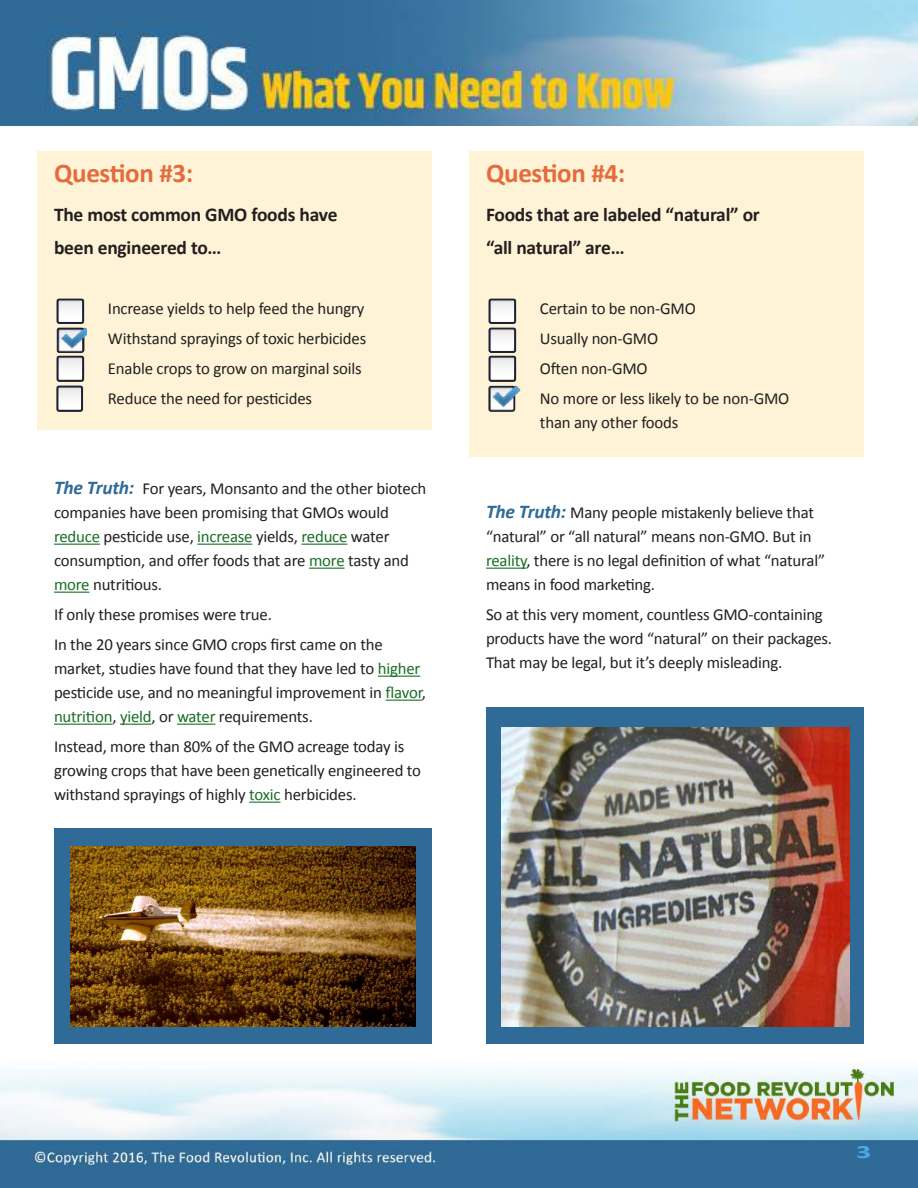
<style>
.page{position:relative;width:918px;height:1188px;background:#fff}
.page>*{position:absolute;margin:0;border:0;box-sizing:border-box;transform-origin:0 0}
.t1{font:700 27px "Calibri";letter-spacing:-.01em;color:#e46b3c}
.t2{font:700 19.5px/33px "Calibri";letter-spacing:-.01em;color:#231f20}
.t3{font:700 18.75px "Calibri";color:#49aae4;scale:1.6 1}
.t4{font:16.8px/24px "Calibri";letter-spacing:-.01em;color:#231f20}
.s1{font-weight:700;font-style:italic;font-size:19.5px;color:#306a97}
.s2{color:#196e26}
</style>
<div class="page">
<img style="left:0;top:1063px;width:918px;height:125px">
<img style="left:0;top:0;width:918px;height:126px">
<div style="left:470px;top:151px;width:394px;height:306px;background:#fef3d6"></div>
<div style="left:38px;top:151px;width:394px;height:279px;background:#fef3d6"></div>
<hr style="left:54px;top:544px;width:46px;height:1px;background:#196e26">
<hr style="left:197px;top:544px;width:55px;height:1px;background:#196e26">
<hr style="left:301px;top:544px;width:46px;height:1px;background:#196e26">
<hr style="left:309px;top:568px;width:36px;height:1px;background:#196e26">
<hr style="left:54px;top:592px;width:35px;height:1px;background:#196e26">
<hr style="left:378px;top:676px;width:42px;height:1px;background:#196e26">
<hr style="left:386px;top:700px;width:36px;height:1px;background:#196e26">
<hr style="left:54px;top:724px;width:58px;height:1px;background:#196e26">
<hr style="left:120px;top:724px;width:32px;height:1px;background:#196e26">
<hr style="left:177px;top:724px;width:38px;height:1px;background:#196e26">
<hr style="left:249px;top:802px;width:31px;height:1px;background:#196e26">
<hr style="left:486px;top:568px;width:40px;height:1px;background:#196e26">
<div style="left:54px;top:828px;width:378px;height:216px;background:#306a97"></div>
<img style="left:70px;top:846px;width:346px;height:180px">
<img style="left:56px;top:385px;width:28px;height:27px">
<img style="left:56px;top:298px;width:31px;height:84px">
<img style="left:488px;top:385px;width:33px;height:27px">
<img style="left:488px;top:298px;width:29px;height:84px">
<div style="left:486px;top:707px;width:378px;height:337px;background:#306a97"></div>
<img style="left:501px;top:727px;width:349px;height:299px">
<h1 class="t1" style="left:54px;top:156px;width:141px">Question #3:</h1>
<p class="t2" style="left:54px;top:198px;width:285px">The most common GMO foods have been engineered to…</p>
<p class="t4" style="left:108px;top:294px;width:260px;line-height:30px">Increase yields to help feed the hungry Withstand sprayings of toxic herbicides Enable crops to grow on marginal soils Reduce the need for pesticides</p>
<p class="t4" style="left:54px;top:477px;width:374px"><span class="s1">The Truth:</span> For years, Monsanto and the other biotech companies have been promising that GMOs would <span class="s2">reduce</span> pesticide use, <span class="s2">increase</span> yields, <span class="s2">reduce</span> water consumption, and offer foods that are <span class="s2">more</span> tasty and <span class="s2">more</span> nutritious.</p>
<p class="t4" style="left:54px;top:600px;width:330px;line-height:30px">If only these promises were true.<br>In the 20 years since GMO crops first came on the</p>
<p class="t4" style="left:54px;top:657px;width:374px">market, studies have found that they have led to <span class="s2">higher </span>pesticide use, and no meaningful improvement in <span class="s2">flavor</span>, <span class="s2">nutrition</span>, <span class="s2">yield</span>, or <span class="s2">water</span> requirements.</p>
<p class="t4" style="left:54px;top:735px;width:369px">Instead, more than 80% of the GMO acreage today is growing crops that have been genetically engineered to withstand sprayings of highly <span class="s2">toxic</span> herbicides.</p>
<h1 class="t1" style="left:486px;top:156px;width:141px">Question #4:</h1>
<p class="t2" style="left:486px;top:198px;width:275px">Foods that are labeled “natural” or “all natural” are…</p>
<p class="t4" style="left:540px;top:294px;width:251px;line-height:30px">Certain to be non-GMO<br>Usually non-GMO<br>Often non-GMO<br>No more or less likely to be non-GMO</p>
<p class="t4" style="left:540px;top:411px;width:140px">than any other foods</p>
<p class="t4" style="left:486px;top:501px;width:341px"><span class="s1">The Truth:</span> Many people mistakenly believe that “natural” or “all natural” means non-GMO. But in <span class="s2">reality</span>, there is no legal definition of what “natural” means in food marketing.</p>
<p class="t4" style="left:486px;top:603px;width:348px">So at this very moment, countless GMO-containing products have the word “natural” on their packages.<br>That may be legal, but it’s deeply misleading.</p>
<p class="t3" style="left:856px;top:1140px;width:11px">3</p>
</div>
